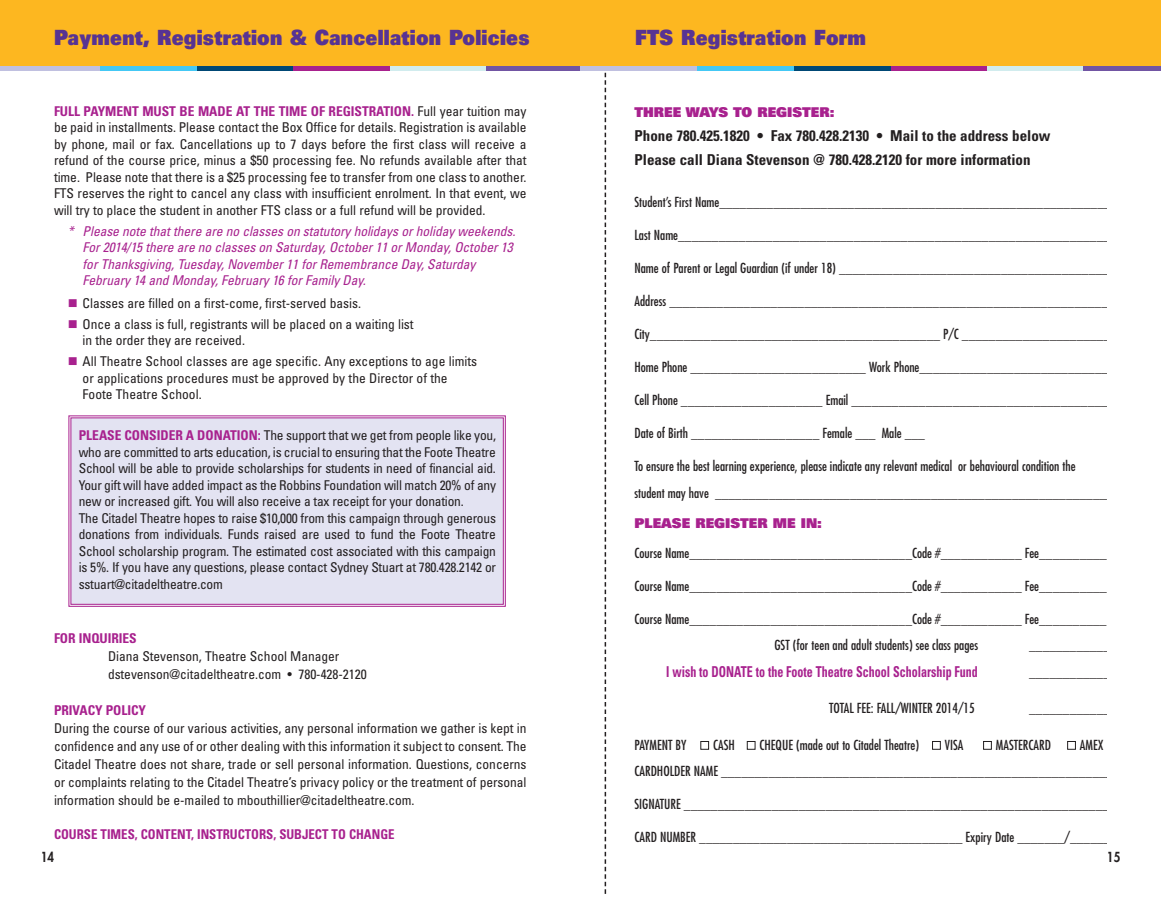
<style>
.page{position:relative;width:1161px;height:905px;background:#fff}
.page>*{position:absolute;margin:0;border:0;box-sizing:border-box;transform-origin:0 0}
.t1{font:900 21px "Univers";letter-spacing:.015em;color:#573393;scale:.9 1}
.t2{font:700 condensed 15px/24px "Univers";color:#231f20}
.t3{font:700 condensed 15px "Univers";color:#a8218e;scale:.8 1}
.t4{font:condensed 13.5px/16.5px "Univers";letter-spacing:-.02em;color:#231f20}
.t5{font:condensed 13.5px/25.5px "Futura";color:#231f20}
.t6{font:italic condensed 13.5px/16.5px "Univers";letter-spacing:-.005em;color:#a8218e}
.t7{font:condensed 13.5px/21px "Univers";color:#231f20}
.t8{font:700 condensed 13.5px "Univers";color:#a8218e;scale:.95 1}
.t9{font:900 13.5px "Univers";color:#a8218e}
.t10{font:700 condensed 13.5px "Univers";color:#a8218e}
.t11{font:800 13.5px "Futura";color:#231f20;scale:.85 1}
.s1{font-weight:700;color:#a8218e}
</style>
<div class="page">
<svg style="left:605px;top:72px;width:1px;height:821px"></svg>
<div style="left:389px;top:65px;width:97px;height:6px;background:#d1ecee"></div>
<div style="left:486px;top:65px;width:95px;height:6px;background:#7155a3"></div>
<div style="left:292px;top:65px;width:97px;height:6px;background:#a8218e"></div>
<div style="left:196px;top:65px;width:97px;height:6px;background:#004875"></div>
<div style="left:99px;top:65px;width:97px;height:6px;background:#44c8f5"></div>
<div style="left:0;top:65px;width:100px;height:6px;background:#c0c0e0"></div>
<div style="left:987px;top:65px;width:97px;height:6px;background:#d1ecee"></div>
<div style="left:1084px;top:65px;width:77px;height:6px;background:#7155a3"></div>
<div style="left:890px;top:65px;width:97px;height:6px;background:#a8218e"></div>
<div style="left:793px;top:65px;width:98px;height:6px;background:#004875"></div>
<div style="left:697px;top:65px;width:97px;height:6px;background:#44c8f5"></div>
<div style="left:581px;top:65px;width:116px;height:6px;background:#c0c0e0"></div>
<div style="left:0;top:0;width:581px;height:66px;background:#fdb720"></div>
<div style="left:580px;top:0;width:581px;height:66px;background:#fdb720"></div>
<div style="left:68px;top:415px;width:438px;height:192px;background:#e3e3f2"></div>
<h1 class="t1" style="left:54px;top:30px;width:530px">Payment, Registration &amp; Cancellation Policies</h1>
<h1 class="t1" style="left:635px;top:30px;width:258px">FTS Registration Form</h1>
<p class="t4" style="left:54px;top:104px;width:474px;text-align:justify"><span class="s1">FULL PAYMENT MUST BE MADE AT THE TIME OF REGISTRATION.</span> Full year tuition may be paid in installments. Please contact the Box Office for details. Registration is available by phone, mail or fax. Cancellations up to 7 days before the first class will receive a refund of the course price, minus a $50 processing fee. No refunds available after that time. Please note that there is a $25 processing fee to transfer from one class to another.<br>FTS reserves the right to cancel any class with insufficient enrolment. In that event, we will try to place the student in another FTS class or a full refund will be provided.</p>
<p class="t6" style="left:83px;top:224px;width:437px;text-indent:-15px">* Please note thatthere are no classes on statutory holidays orholiday weekends.<br>For2014/15 there are no classes on Saturday,October11 orMonday,October13 forThanksgiving,Tuesday,November11 forRemembrance Day,Saturday February 14 and Monday,February 16 forFamily Day.</p>
<p class="t4" style="left:83px;top:294px;width:333px;line-height:21px">Classes are filled on a first-come, first-served basis.<br>Once a class is full, registrants will be placed on a waiting list</p>
<p class="t7" style="left:83px;top:331px;width:396px">in the order they are received.<br>All Theatre School classes are age specific. Any exceptions to age limits</p>
<p class="t7" style="left:83px;top:371px;width:367px;line-height:16.5px">or applications procedures must be approved by the Director of the<br>Foote Theatre School.</p>
<p class="t4" style="left:79px;top:428px;width:419px"><span class="s1">PLEASE CONSIDER A DONATION:</span> The support that we get from people like you, who are committed to arts education, is crucial to ensuring that the Foote Theatre School will be able to provide scholarships for students in need of financial aid.<br>Your gift will have added impact as the Robbins Foundation will match 20% of any new or increased gift. You will also receive a tax receipt for your donation.<br>The Citadel Theatre hopes to raise $10,000 from this campaign through generous donations from individuals. Funds raised are used to fund the Foote Theatre School scholarship program. The estimated cost associated with this campaign is 5%. If you have any questions, please contact Sydney Stuart at 780.428.2142 or sstuart@citadeltheatre.com</p>
<p class="t10" style="left:54px;top:633px;width:84px">FOR INQUIRIES</p>
<p class="t4" style="left:108px;top:648px;width:260px;line-height:18px">Diana Stevenson, Theatre School Manager dstevenson@citadeltheatre.com • 780-428-2120</p>
<p class="t10" style="left:54px;top:705px;width:94px">PRIVACY POLICY</p>
<p class="t4" style="left:54px;top:720px;width:474px;line-height:18px;text-align:justify">During the course of our various activities, any personal information we gather is kept in confidence and any use of or other dealing with this information it subject to consent. The Citadel Theatre does not share, trade or sell personal information. Questions, concerns or complaints relating to the Citadel Theatre’s privacy policy or the treatment of personal information should be e-mailed to mbouthillier@citadeltheatre.com.</p>
<p class="t8" style="left:54px;top:829px;width:360px">COURSE TIMES, CONTENT, INSTRUCTORS, SUBJECT TO CHANGE</p>
<p class="t9" style="left:634px;top:107px;width:201px">THREE WAYS TO REGISTER:</p>
<p class="t2" style="left:634px;top:125px;width:418px">Phone 780.425.1820 • Fax 780.428.2130 • Mail to the address below<br>Please call Diana Stevenson @ 780.428.2120 for more information</p>
<p class="t5" style="left:634px;top:190px;width:485px">Student’s First Name___________________________________________________________</p>
<p class="t5" style="left:634px;top:223px;width:477px">Last Name________________________________________________________________</p>
<p class="t5" style="left:634px;top:256px;width:476px">Name of Parent or Legal Guardian (if under 18) ________________________________________</p>
<p class="t5" style="left:634px;top:289px;width:475px">Address _________________________________________________________________</p>
<p class="t5" style="left:634px;top:322px;width:477px">City___________________________________________ P/C ______________________</p>
<p class="t5" style="left:634px;top:355px;width:482px">Home Phone __________________________ Work Phone_____________________________</p>
<p class="t5" style="left:634px;top:388px;width:482px">Cell Phone _____________________ Email _______________________________________</p>
<p class="t5" style="left:634px;top:421px;width:292px">Date of Birth ___________________ Female ___ Male ___</p>
<p class="t5" style="left:634px;top:453px;width:480px;line-height:27px">To ensure the best learning experience, please indicate any relevant medical or behavioural condition the<br>student may have ___________________________________________________________</p>
<p class="t9" style="left:634px;top:518px;width:189px">PLEASE REGISTER ME IN:</p>
<p class="t5" style="left:634px;top:541px;width:480px">Course Name_________________________________Code #____________ Fee___________</p>
<p class="t5" style="left:634px;top:574px;width:480px">Course Name_________________________________Code #____________ Fee___________</p>
<p class="t5" style="left:774px;top:607px;width:334px;text-indent:-140px">Course Name_________________________________Code #____________ Fee__________<br>GST (for teen and adult students) see class pages</p>
<p class="t5" style="left:1029px;top:633px;width:82px">____________</p>
<p class="t3" style="left:666px;top:666px;width:391px">I wish to DONATE to the Foote Theatre School Scholarship Fund</p>
<p class="t5" style="left:1029px;top:660px;width:82px">____________</p>
<p class="t5" style="left:829px;top:696px;width:147px">TOTAL FEE: FALL/WINTER 2014/15</p>
<p class="t5" style="left:1029px;top:696px;width:82px">____________</p>
<p class="t5" style="left:634px;top:733px;width:53px">PAYMENT BY</p>
<p class="t5" style="left:713px;top:733px;width:23px">CASH</p>
<p class="t5" style="left:760px;top:733px;width:161px">CHEQUE (made out to Citadel Theatre)</p>
<p class="t5" style="left:945px;top:733px;width:20px">VISA</p>
<p class="t5" style="left:996px;top:733px;width:57px">MASTERCARD</p>
<p class="t5" style="left:635px;top:733px;width:486px;text-indent:445px">AMEX<br>CARDHOLDER NAME ___________________________________________________________</p>
<p class="t5" style="left:635px;top:792px;width:483px">SIGNATURE ________________________________________________________________</p>
<p class="t5" style="left:635px;top:825px;width:491px">CARD NUMBER _______________________________________ Expiry Date _______/________</p>
<p class="t11" style="left:41px;top:850px;width:17px">14</p>
<p class="t11" style="left:1107px;top:850px;width:17px">15</p>
</div>
